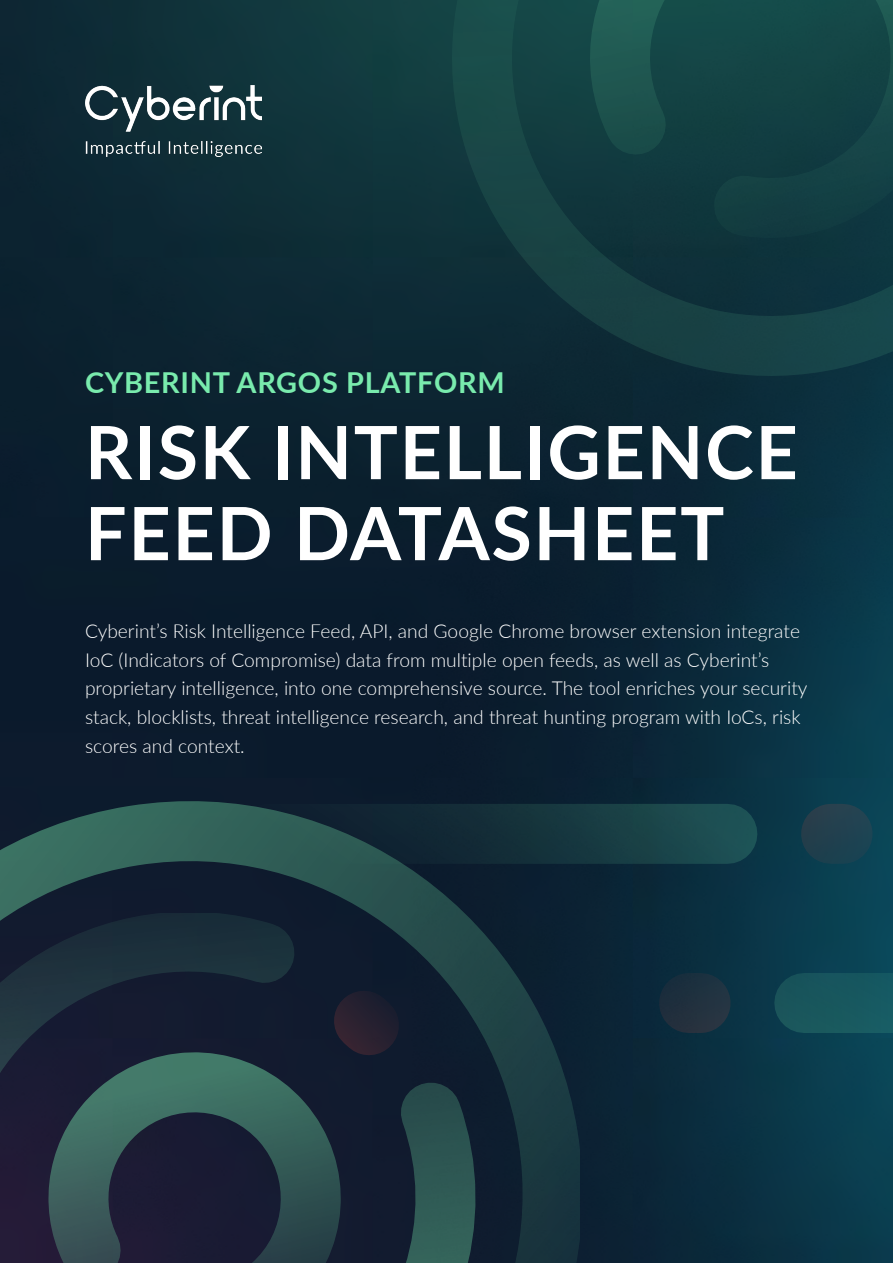
<style>
.page{position:relative;width:893px;height:1263px;background:#fff}
.page>*{position:absolute;margin:0;border:0;box-sizing:border-box;transform-origin:0 0}
.t1{font:700 73.5px/81px "Lato";letter-spacing:.025em;color:#fff}
.t2{font:700 28.8px "Lato";letter-spacing:.025em;color:#79ebad}
.t3{font:300 19.2px/28.8px "Lato";color:#fff}
</style>
<div class="page">
<img style="left:0;top:0;width:893px;height:1263px">
<svg style="left:0;top:802px;width:579px;height:461px"></svg>
<svg style="left:0;top:913px;width:515px;height:350px"></svg>
<svg style="left:320px;top:980px;width:92px;height:77px"></svg>
<svg style="left:0;top:989px;width:404px;height:274px"></svg>
<svg style="left:266px;top:804px;width:461px;height:60px"></svg>
<div style="left:831px;top:804px;width:12px;height:60px;background:#21414f"></div>
<div style="left:804px;top:973px;width:89px;height:60px;background:#18585e"></div>
<div style="left:689px;top:973px;width:12px;height:60px;background:#21313e"></div>
<img style="left:85px;top:85px;width:176px;height:72px">
<svg style="left:406px;top:0;width:487px;height:422px"></svg>
<h2 class="t2" style="left:85px;top:361px;width:421px">CYBERINT ARGOS PLATFORM</h2>
<h1 class="t1" style="left:85px;top:409px;width:714px">RISK INTELLIGENCE<br>FEED DATASHEET</h1>
<p class="t3" style="left:85px;top:616px;width:724px">Cyberint’s Risk Intelligence Feed, API, and Google Chrome browser extension integrate IoC (Indicators of Compromise) data from multiple open feeds, as well as Cyberint’s proprietary intelligence, into one comprehensive source. The tool enriches your security stack, blocklists, threat intelligence research, and threat hunting program with IoCs, risk scores and context.</p>
</div>
